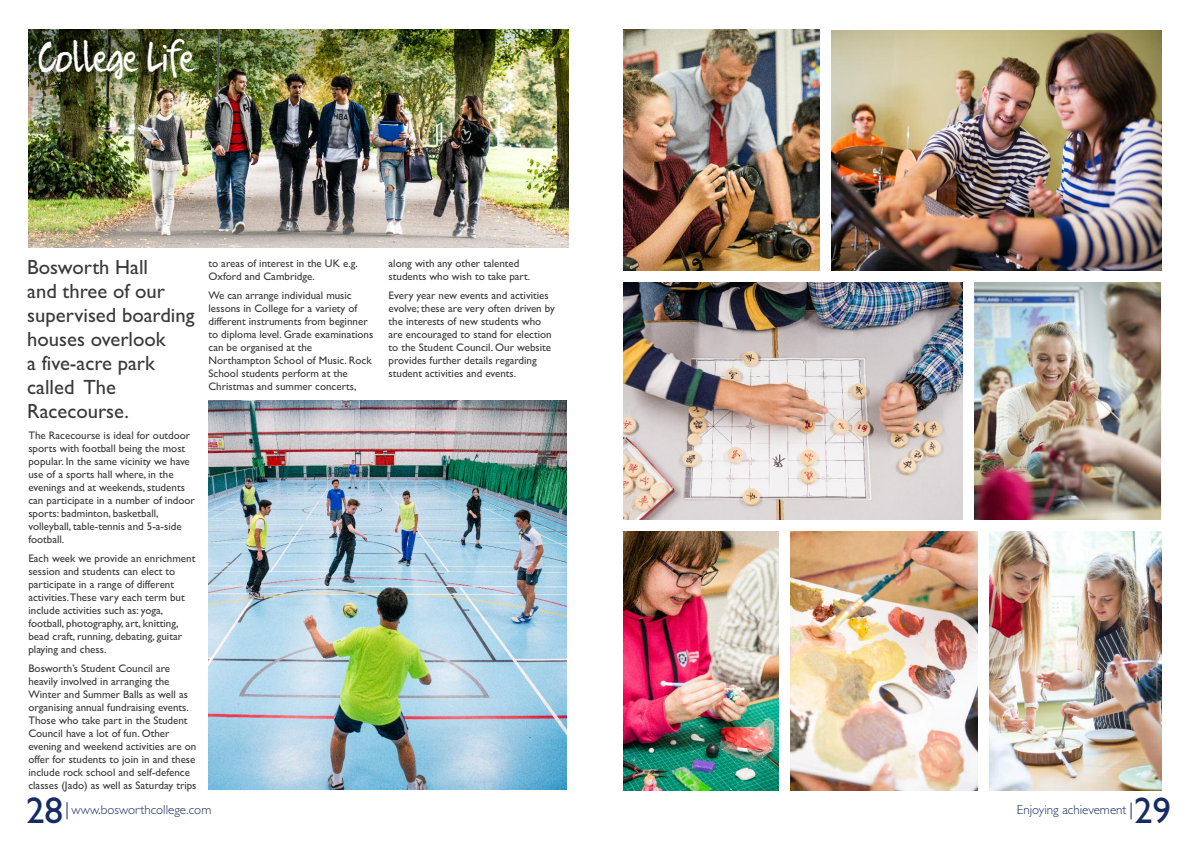
<style>
.page{position:relative;width:1191px;height:842px;background:#fff}
.page>*{position:absolute;margin:0;border:0;box-sizing:border-box;transform-origin:0 0}
.t1{font:38px "Quikhand";color:#fff}
.t2{font:37.2px "Gill Sans";color:#162b61}
.t3{font:37px "Gill Sans";color:#162b61}
.t4{font:20.6px/24px "Gill Sans";color:#39383a}
.t5{font:300 13px "Gill Sans";color:#162b61}
.t6{font:11px/13px "Gill Sans";color:#39383a}
</style>
<div class="page">
<img style="left:790px;top:531px;width:187px;height:260px">
<img style="left:623px;top:531px;width:155px;height:260px">
<img style="left:623px;top:282px;width:339px;height:237px">
<img style="left:974px;top:282px;width:186px;height:237px">
<img style="left:623px;top:30px;width:196px;height:241px">
<img style="left:28px;top:30px;width:540px;height:217px">
<img style="left:831px;top:31px;width:331px;height:240px">
<img style="left:989px;top:531px;width:173px;height:259px">
<img style="left:209px;top:401px;width:357px;height:388px">
<svg style="left:1130px;top:802px;width:1px;height:17px"></svg>
<svg style="left:67px;top:802px;width:1px;height:17px"></svg>
<h1 class="t1" style="left:39px;top:37px;width:156px">College Life</h1>
<h3 class="t4" style="left:27px;top:255px;width:169px">Bosworth Hall<br>and three of our supervised boarding houses overlook<br>a five-acre park called The<br>Racecourse.</h3>
<p class="t6" style="left:28px;top:429px;width:168px">The Racecourse is ideal for outdoor sports with football being the most popular. In the same vicinity we have use of a sports hall where, in the evenings and at weekends, students can participate in a number of indoor sports: badminton, basketball, volleyball, table-tennis and 5-a-side football.</p>
<p class="t6" style="left:28px;top:552px;width:168px">Each week we provide an enrichment session and students can elect to participate in a range of different activities.These vary each term but include activities such as: yoga, football, photography, art, knitting, bead craft, running, debating, guitar playing and chess.</p>
<p class="t6" style="left:28px;top:661px;width:170px">Bosworth’s Student Council are heavily involved in arranging the Winter and Summer Balls as well as organising annual fundraising events.<br>Those who take part in the Student Council have a lot of fun. Other evening and weekend activities are on offer for students to join in and these include rock school and self-defence classes (Jado) as well as Saturday trips</p>
<p class="t6" style="left:208px;top:257px;width:151px">to areas of interest in the UK e.g.<br>Oxford and Cambridge.</p>
<p class="t6" style="left:208px;top:289px;width:166px">We can arrange individual music lessons in College for a variety of different instruments from beginner to diploma level. Grade examinations can be organised at the<br>Northampton School of Music. Rock<br>School students perform at the<br>Christmas and summer concerts,</p>
<p class="t6" style="left:388px;top:257px;width:143px">along with any other talented students who wish to take part.</p>
<p class="t6" style="left:388px;top:289px;width:168px">Every year new events and activities evolve; these are very often driven by the interests of new students who are encouraged to stand for election to the Student Council. Our website provides further details regarding student activities and events.</p>
<h2 class="t2" style="left:26px;top:788px;width:39px">28</h2>
<p class="t5" style="left:72px;top:802px;width:141px">www.bosworthcollege.com</p>
<p class="t5" style="left:1017px;top:802px;width:111px">Enjoying achievement</p>
<h3 class="t3" style="left:1134px;top:789px;width:38px">29</h3>
</div>
